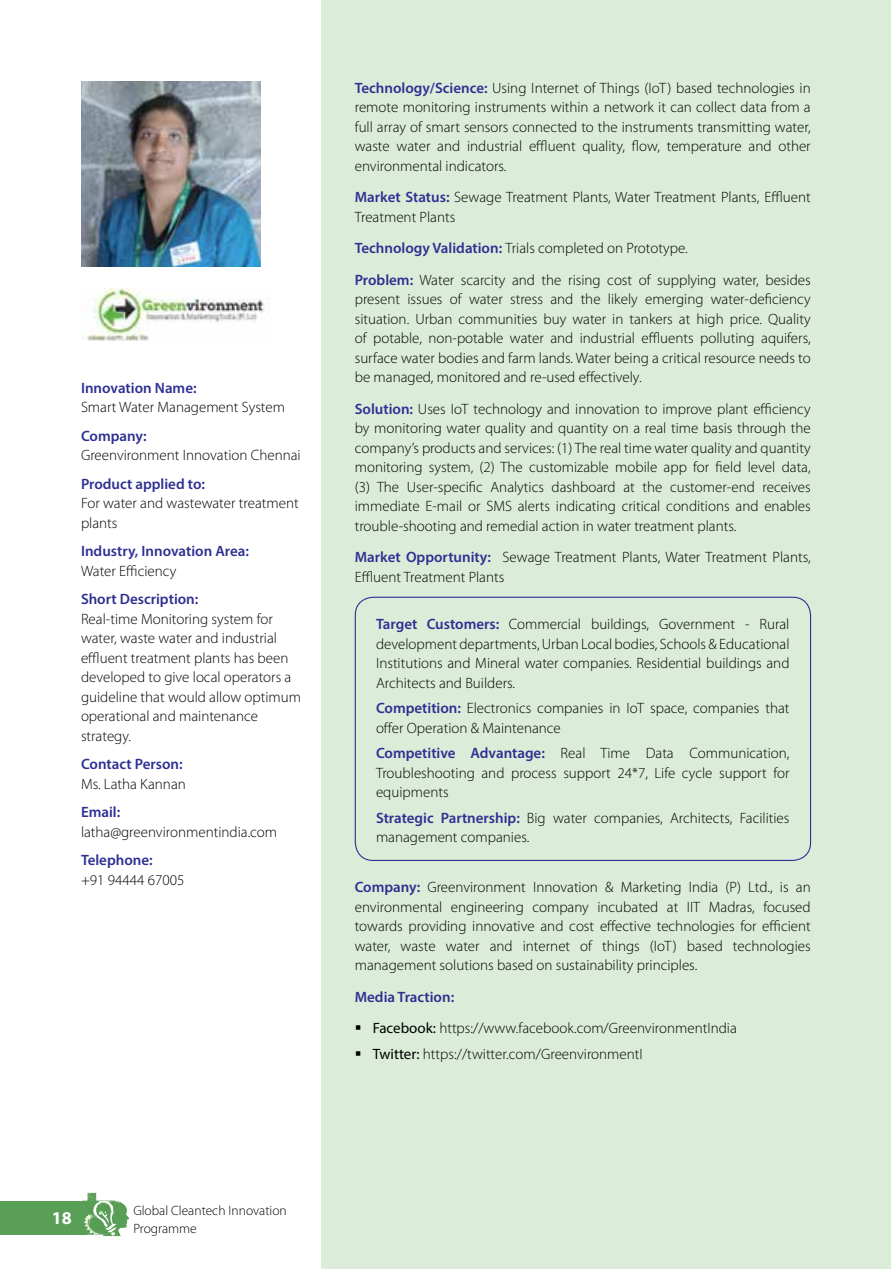
<style>
.page{position:relative;width:891px;height:1269px;background:#fff}
.page>*{position:absolute;margin:0;border:0;box-sizing:border-box;transform-origin:0 0}
.t1{font:700 18px "Myriad Pro";color:#fff}
.t2{font:300 15px/19.5px "Myriad Pro";color:#000}
.t3{font:600 15px "Myriad Pro";color:#2e3092}
.t4{font:300 13.5px/18px "Myriad Pro";color:#000}
.s1{font-weight:600;color:#2e3092}
.s2{font-weight:400}
</style>
<div class="page">
<div style="left:0;top:1201px;width:86px;height:34px;background:#59a056"></div>
<svg style="left:82px;top:1193px;width:47px;height:43px"></svg>
<img style="left:88px;top:1193px;width:32px;height:21px">
<img style="left:84px;top:1214px;width:24px;height:21px">
<div style="left:322px;top:0;width:569px;height:1269px;background:#dbedd9"></div>
<div style="left:355px;top:597px;width:456px;height:264px;border:1px solid #2e3092;border-radius:18px"></div>
<img style="left:81px;top:81px;width:180px;height:186px">
<img style="left:83px;top:288px;width:186px;height:52px">
<p class="t3" style="left:81px;top:378px;width:117px">Innovation Name:</p>
<p class="t2" style="left:81px;top:397px;width:206px">Smart Water Management System</p>
<p class="t3" style="left:81px;top:426px;width:67px">Company:</p>
<p class="t2" style="left:81px;top:445px;width:221px">Greenvironment Innovation Chennai</p>
<p class="t3" style="left:81px;top:474px;width:126px">Product applied to:</p>
<p class="t2" style="left:81px;top:493px;width:219px">For water and wastewater treatment plants</p>
<p class="t3" style="left:81px;top:542px;width:169px">Industry, Innovation Area:</p>
<p class="t2" style="left:81px;top:561px;width:97px">Water Efficiency</p>
<p class="t3" style="left:81px;top:590px;width:119px">Short Description:</p>
<p class="t2" style="left:81px;top:609px;width:222px">Real-time Monitoring system for water, waste water and industrial effluent treatment plants has been developed to give local operators a guideline that would allow optimum operational and maintenance strategy.</p>
<p class="t3" style="left:81px;top:755px;width:103px">Contact Person:</p>
<p class="t2" style="left:81px;top:774px;width:106px">Ms. Latha Kannan</p>
<p class="t3" style="left:81px;top:803px;width:41px">Email:</p>
<p class="t2" style="left:81px;top:822px;width:198px">latha@greenvironmentindia.com</p>
<p class="t3" style="left:81px;top:851px;width:73px">Telephone:</p>
<p class="t2" style="left:81px;top:870px;width:105px">+91 94444 67005</p>
<p class="t2" style="left:355px;top:78px;width:458px;text-align:justify"><span class="s1">Technology/Science:</span> Using Internet of Things (IoT) based technologies in remote monitoring instruments within a network it can collect data from a full array of smart sensors connected to the instruments transmitting water, waste water and industrial effluent quality, flow, temperature and other environmental indicators.</p>
<p class="t2" style="left:355px;top:188px;width:458px"><span class="s1">Market Status:</span> Sewage Treatment Plants, Water Treatment Plants, Effluent<br>Treatment Plants</p>
<p class="t2" style="left:355px;top:233px;width:458px;line-height:31.5px"><span class="s1">Technology Validation:</span> Trials completed on Prototype.<br><span class="s1">Problem:</span> Water scarcity and the rising cost of supplying water, besides</p>
<p class="t2" style="left:355px;top:290px;width:458px;text-align:justify">present issues of water stress and the likely emerging water-deficiency situation. Urban communities buy water in tankers at high price. Quality of potable, non-potable water and industrial effluents polluting aquifers, surface water bodies and farm lands. Water being a critical resource needs to be managed, monitored and re-used effectively.</p>
<p class="t2" style="left:355px;top:399px;width:458px;text-align:justify"><span class="s1">Solution:</span> Uses IoT technology and innovation to improve plant efficiency by monitoring water quality and quantity on a real time basis through the company’s products and services: (1) The real time water quality and quantity monitoring system, (2) The customizable mobile app for field level data, (3) The User-specific Analytics dashboard at the customer-end receives immediate E-mail or SMS alerts indicating critical conditions and enables trouble-shooting and remedial action in water treatment plants.</p>
<p class="t2" style="left:355px;top:548px;width:458px"><span class="s1">Market Opportunity:</span> Sewage Treatment Plants, Water Treatment Plants,<br>Effluent Treatment Plants</p>
<p class="t2" style="left:376px;top:614px;width:415px;text-align:justify"><span class="s1">Target Customers:</span> Commercial buildings, Government - Rural development departments, Urban Local bodies, Schools &amp; Educational Institutions and Mineral water companies. Residential buildings and Architects and Builders.</p>
<p class="t2" style="left:376px;top:698px;width:415px"><span class="s1">Competition:</span> Electronics companies in IoT space, companies that offer Operation &amp; Maintenance</p>
<p class="t2" style="left:376px;top:743px;width:415px;text-align:justify"><span class="s1">Competitive Advantage:</span> Real Time Data Communication, Troubleshooting and process support 24*7, Life cycle support for equipments</p>
<p class="t2" style="left:376px;top:808px;width:415px"><span class="s1">Strategic Partnership:</span> Big water companies, Architects, Facilities management companies.</p>
<p class="t2" style="left:355px;top:878px;width:458px;text-align:justify"><span class="s1">Company:</span> Greenvironment Innovation &amp; Marketing India (P) Ltd., is an environmental engineering company incubated at IIT Madras, focused towards providing innovative and cost effective technologies for efficient water, waste water and internet of things (IoT) based technologies management solutions based on sustainability principles.</p>
<p class="t2" style="left:373px;top:981px;width:366px;line-height:31.5px;text-indent:-18px"><span class="s1">Media Traction:<br></span><span class="s2">Facebook:</span> https://www.facebook.com/GreenvironmentIndia</p>
<p class="t2" style="left:373px;top:1044px;width:271px"><span class="s2">Twitter:</span> https://twitter.com/GreenvironmentI</p>
<p class="t1" style="left:52px;top:1206px;width:21px">18</p>
<p class="t4" style="left:133px;top:1202px;width:155px">Global Cleantech Innovation<br>Programme</p>
</div>
